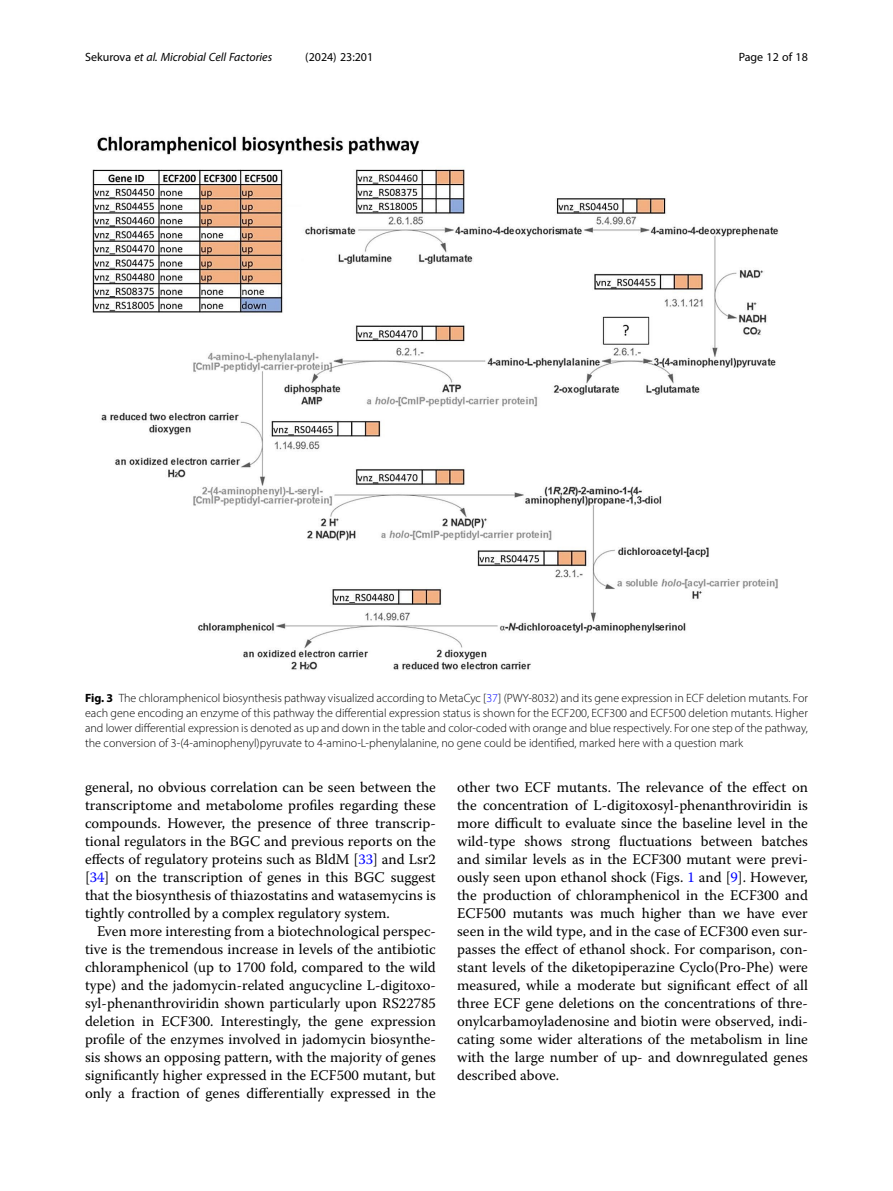
<style>
.page{position:relative;width:893px;height:1191px;background:#fff}
.page>*{position:absolute;margin:0;border:0;box-sizing:border-box;transform-origin:0 0}
.Body_Text_Indent{font:14.7px/18px "Warnock Pro";color:#000;text-align:justify}
.Figure_Caption{font:300 12px/15px "Myriad Pro";color:#000;text-align:justify}
.t1{font:italic 12px "Myriad Pro";color:#000}
.t2{font:12px "Myriad Pro";color:#000}
.s1{font-style:normal}
.s2{font-weight:700}
.s3{color:#00f}
</style>
<div class="page">
<img style="left:92px;top:135px;width:687px;height:535px">
<p class="t1" style="left:85px;top:50px;width:189px"><span class="s1">Sekurova</span> et al. Microbial Cell Factories</p>
<p class="t2" style="left:305px;top:50px;width:70px">(2024) 23:201</p>
<p class="t2" style="left:739px;top:50px;width:71px">Page 12 of 18</p>
<p class="Figure_Caption" style="left:85px;top:690px;width:724px"><span class="s2">Fig. 3</span> The chloramphenicol biosynthesis pathway visualized according to MetaCyc [<span class="s3">37</span>] (PWY-8032) and its gene expression in ECF deletion mutants. For each gene encoding an enzyme of this pathway the differential expression status is shown for the ECF200, ECF300 and ECF500 deletion mutants. Higher and lower differential expression is denoted as up and down in the table and color-coded with orange and blue respectively. For one step of the pathway, the conversion of 3-(4-aminophenyl)pyruvate to 4-amino-L-phenylalanine, no gene could be identified, marked here with a question mark</p>
<p class="Body_Text_Indent" style="left:85px;top:778px;width:352px">general, no obvious correlation can be seen between the transcriptome and metabolome profiles regarding these compounds. However, the presence of three transcrip&shy;tional regulators in the BGC and previous reports on the effects of regulatory proteins such as BldM [<span class="s3">33</span>] and Lsr2 [<span class="s3">34</span>] on the transcription of genes in this BGC suggest that the biosynthesis of thiazostatins and watasemycins is tightly controlled by a complex regulatory system.</p>
<p class="Body_Text_Indent" style="left:85px;top:922px;width:352px;text-indent:12px">Even more interesting from a biotechnological perspec&shy;tive is the tremendous increase in levels of the antibiotic chloramphenicol (up to 1700 fold, compared to the wild type) and the jadomycin-related angucycline L-digitoxo&shy;syl-phenanthroviridin shown particularly upon RS22785 deletion in ECF300. Interestingly, the gene expression profile of the enzymes involved in jadomycin biosynthe&shy;sis shows an opposing pattern, with the majority of genes significantly higher expressed in the ECF500 mutant, but only a fraction of genes differentially expressed in the</p>
<p class="Body_Text_Indent" style="left:457px;top:778px;width:352px">other two ECF mutants. The relevance of the effect on the concentration of L-digitoxosyl-phenanthroviridin is more difficult to evaluate since the baseline level in the wild-type shows strong fluctuations between batches and similar levels as in the ECF300 mutant were previ&shy;ously seen upon ethanol shock (Figs. <span class="s3">1</span> and [<span class="s3">9</span>]. However, the production of chloramphenicol in the ECF300 and ECF500 mutants was much higher than we have ever seen in the wild type, and in the case of ECF300 even sur&shy;passes the effect of ethanol shock. For comparison, con&shy;stant levels of the diketopiperazine Cyclo(Pro-Phe) were measured, while a moderate but significant effect of all three ECF gene deletions on the concentrations of thre&shy;onylcarbamoyladenosine and biotin were observed, indi&shy;cating some wider alterations of the metabolism in line with the large number of up- and downregulated genes described above.</p>
</div>
